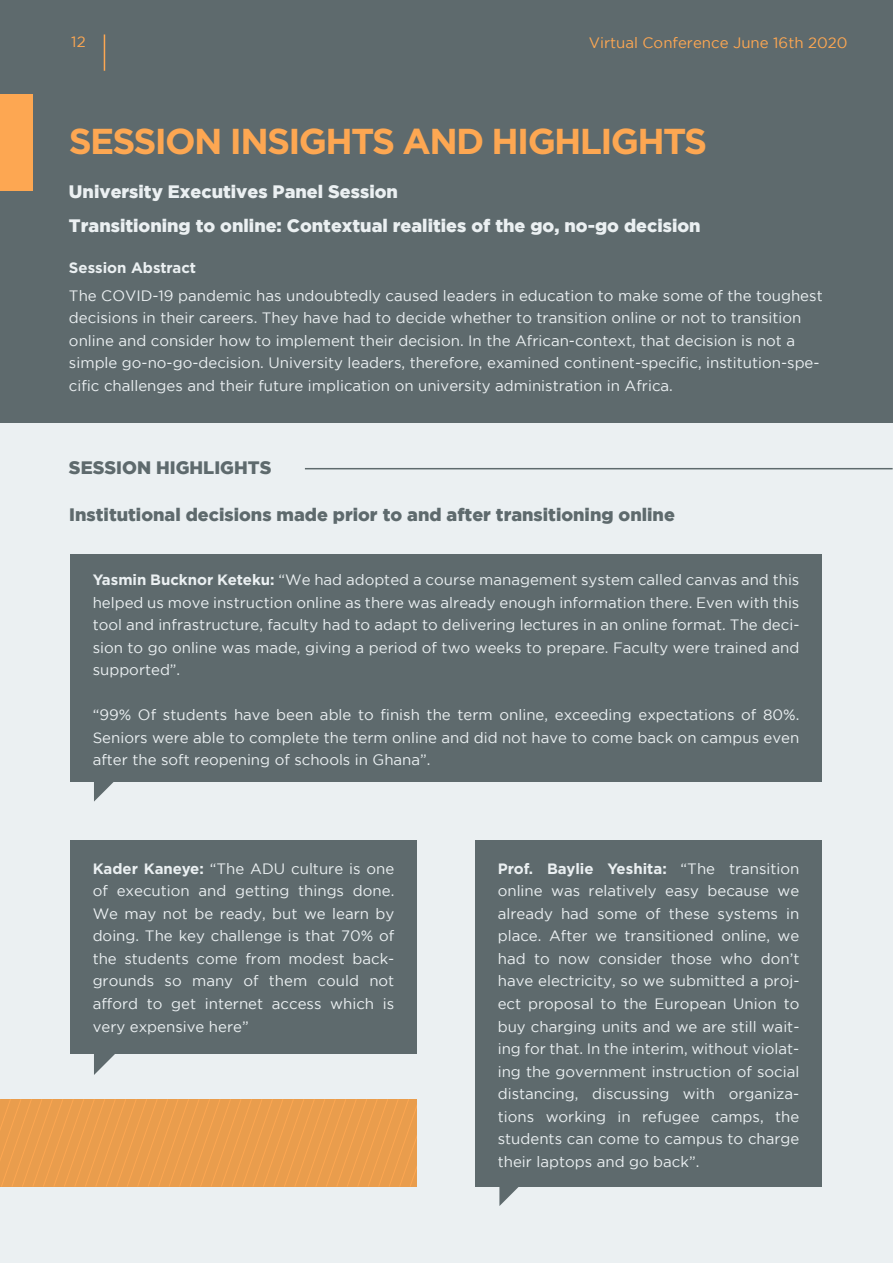
<style>
.page{position:relative;width:893px;height:1263px;background:#fff}
.page>*{position:absolute;margin:0;border:0;box-sizing:border-box;transform-origin:0 0}
.t1{font:700 36px "Gotham";letter-spacing:-.045em;color:#fda752}
.t2{font:900 18px "Gotham";color:#ebf0f2}
.t3{font:900 18px "Gotham";color:#5e6a6d}
.t4{font:15px/22.5px "Gotham";color:#ebf0f2;text-align:justify}
.t5{font:15px "Gotham";color:#fda752}
.t6{font:700 15px "Gotham";color:#ebf0f2}
.s1{font-weight:700}
</style>
<div class="page">
<div style="left:1px;top:0;width:892px;height:1263px;background:#ebf0f2"></div>
<hr style="left:305px;top:468px;width:588px;height:1px;background:#5e6a6d">
<div style="left:0;top:0;width:893px;height:423px;background:#5e6a6d"></div>
<div style="left:0;top:94px;width:32px;height:96px;background:#fda752"></div>
<hr style="left:104px;top:34px;width:1px;height:37px;background:#fda752">
<div style="left:70px;top:840px;width:347px;height:214px;background:#5e6a6d"></div>
<div style="left:475px;top:840px;width:347px;height:346px;background:#5e6a6d"></div>
<svg style="left:94px;top:1054px;width:21px;height:21px"></svg>
<div style="left:70px;top:555px;width:752px;height:227px;background:#5e6a6d"></div>
<svg style="left:94px;top:782px;width:20px;height:19px"></svg>
<svg style="left:499px;top:1186px;width:26px;height:20px"></svg>
<svg style="left:0;top:1099px;width:417px;height:88px;background:#ea9d4d"></svg>
<p class="t5" style="left:71px;top:34px;width:16px">12</p>
<p class="t5" style="left:589px;top:35px;width:260px">Virtual Conference June 16th 2020</p>
<h1 class="t1" style="left:69px;top:118px;width:640px">SESSION INSIGHTS AND HIGHLIGHTS</h1>
<p class="t2" style="left:69px;top:181px;width:330px">University Executives Panel Session</p>
<p class="t2" style="left:69px;top:215px;width:633px">Transitioning to online: Contextual realities of the go, no-go decision</p>
<p class="t6" style="left:69px;top:258px;width:129px">Session Abstract</p>
<p class="t4" style="left:69px;top:284px;width:755px;text-align:left">The COVID-19 pandemic has undoubtedly caused leaders in education to make some of the toughest decisions in their careers. They have had to decide whether to transition online or not to transition online and consider how to implement their decision. In the African-context, that decision is not a simple go-no-go-decision. University leaders, therefore, examined continent-specific, institution-spe&shy;cific challenges and their future implication on university administration in Africa.</p>
<p class="t3" style="left:69px;top:457px;width:204px">SESSION HIGHLIGHTS</p>
<p class="t3" style="left:69px;top:504px;width:607px">Institutional decisions made prior to and after transitioning online</p>
<p class="t4" style="left:93px;top:568px;width:708px"><span class="s1">Yasmin Bucknor Keteku:</span> “We had adopted a course management system called canvas and this helped us move instruction online as there was already enough information there. Even with this tool and infrastructure, faculty had to adapt to delivering lectures in an online format. The deci&shy;sion to go online was made, giving a period of two weeks to prepare. Faculty were trained and supported”.</p>
<p class="t4" style="left:93px;top:703px;width:708px">“99% Of students have been able to finish the term online, exceeding expectations of 80%.<br>Seniors were able to complete the term online and did not have to come back on campus even after the soft reopening of schools in Ghana”.</p>
<p class="t4" style="left:93px;top:857px;width:303px"><span class="s1">Kader Kaneye:</span> “The ADU culture is one of execution and getting things done.<br>We may not be ready, but we learn by doing. The key challenge is that 70% of the students come from modest back&shy;grounds so many of them could not afford to get internet access which is very expensive here”</p>
<p class="t4" style="left:498px;top:857px;width:303px"><span class="s1">Prof. Baylie Yeshita:</span> “The transition online was relatively easy because we already had some of these systems in place. After we transitioned online, we had to now consider those who don’t have electricity, so we submitted a proj&shy;ect proposal to the European Union to buy charging units and we are still wait&shy;ing for that. In the interim, without violat&shy;ing the government instruction of social distancing, discussing with organiza&shy;tions working in refugee camps, the students can come to campus to charge their laptops and go back”.</p>
</div>
